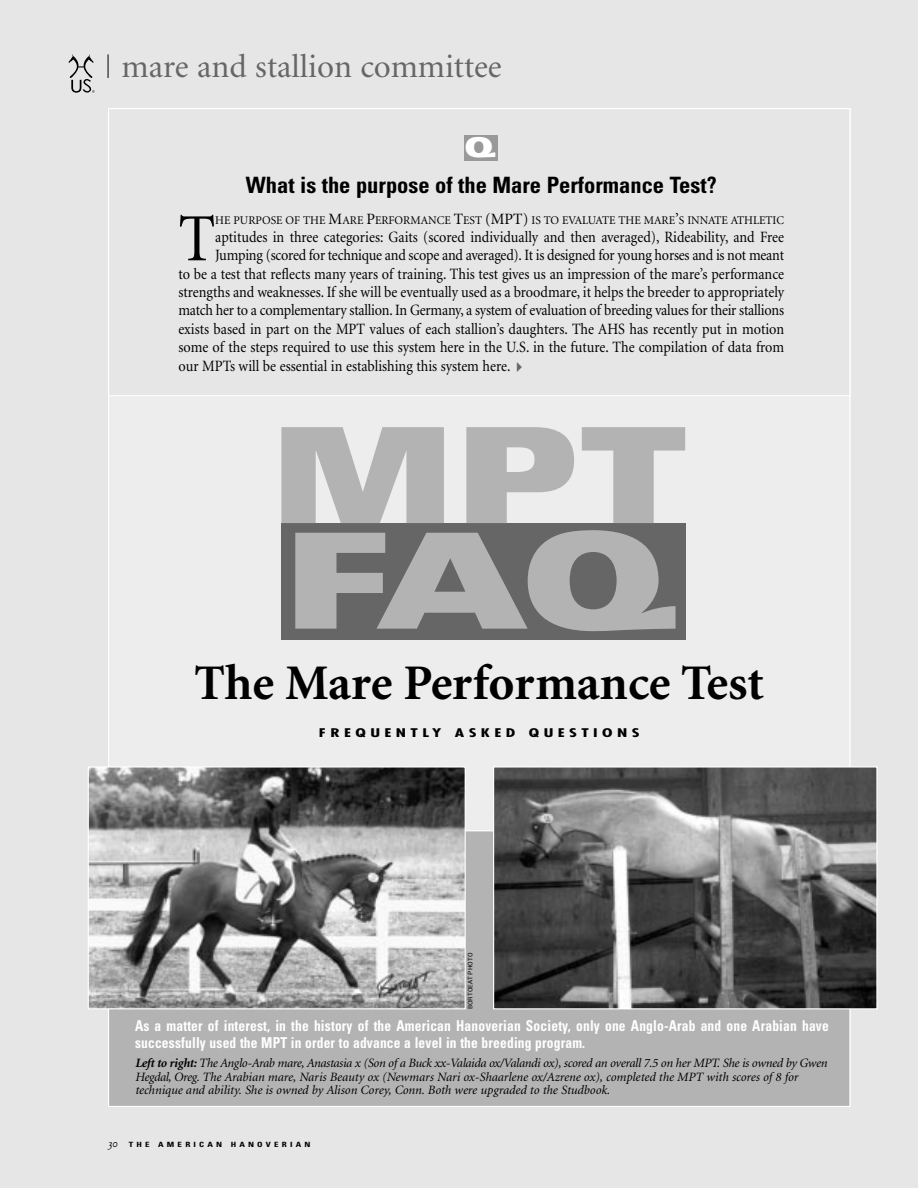
<style>
.page{position:relative;width:918px;height:1188px;background:#e6e6e6}
.page>*{position:absolute;margin:0;border:0;box-sizing:border-box;transform-origin:0 0}
.t1{font:900 expanded 132.9px/105.6px "Univers";letter-spacing:-.015em;color:#b3b3b3}
.t2{font:67.5px "Minion";color:#000;scale:.9 1}
.t3{font:700 49.8px "Minion";color:#000}
.t4{font:33px "Minion";color:#666}
.t5{font:900 expanded 27.15px "Univers";color:#fff}
.t6{font:700 condensed 22.5px "Univers";color:#000}
.t7{font:15.75px "Minion";color:#000;scale:.9 1}
.t8{font:700 condensed 15px/16.5px "Univers";letter-spacing:.015em;color:#fff;scale:.9 1}
.t9{font:italic 12.75px/13.5px "Minion";color:#000}
.t10{font:11.85px "Minion";color:#000}
.t11{font:700 condensed 11.7px "Futura";letter-spacing:.245em;color:#000;scale:1.54 1}
.t12{font:700 condensed 7.2px "Univers";letter-spacing:.355em;color:#000;scale:1.25 1}
.t13{font:condensed 6px "Helvetica";color:#000;scale:1.25 1}
.s1{font-size:15.75px}
.s2{font-weight:700}
.s3{font-family:"FF Scala";font-weight:400;font-style:italic;font-stretch:normal;font-size:10.5px}
</style>
<div class="page">
<div style="left:108px;top:109px;width:742px;height:725px;background:#ededed"></div>
<svg style="left:69px;top:54px;width:25px;height:39px"></svg>
<svg style="left:108px;top:54px;width:1px;height:24px"></svg>
<div style="left:109px;top:831px;width:740px;height:275px;background:#b3b3b3"></div>
<div style="left:109px;top:109px;width:740px;height:286px;background:#e6e6e6"></div>
<div style="left:464px;top:135px;width:34px;height:25px;background:#999"></div>
<div style="left:281px;top:523px;width:404px;height:117px;background:#666"></div>
<img style="left:90px;top:768px;width:374px;height:239px">
<div style="left:88px;top:766px;width:378px;height:243px;border:1px solid #fff"></div>
<img style="left:495px;top:768px;width:381px;height:239px">
<div style="left:493px;top:766px;width:385px;height:243px;border:1px solid #fff"></div>
<h3 class="t4" style="left:122px;top:54px;width:382px">mare and stallion committee</h3>
<h3 class="t5" style="left:465px;top:137px;width:32px">Q</h3>
<h3 class="t6" style="left:246px;top:177px;width:472px">What is the purpose of the Mare Performance Test?</h3>
<h2 class="t2" style="left:178px;top:212px;width:42px">T</h2>
<p class="t10" style="left:215px;top:215px;width:570px">HE PURPOSE OF THE <span class="s1">M</span>ARE <span class="s1">P</span>ERFORMANCE <span class="s1">T</span>EST <span class="s1">(MPT)</span> IS TO EVALUATE THE MARE<span class="s1">’</span>S INNATE ATHLETIC</p>
<p class="t7" style="left:215px;top:231px;width:634px">aptitudes in three categories: Gaits (scored individually and then averaged), Rideability, and Free</p>
<p class="t7" style="left:215px;top:249px;width:634px">Jumping (scored for technique and scope and averaged). It is designed for young horses and is not meant</p>
<p class="t7" style="left:178px;top:267px;width:674px">to be a test that reflects many years of training. This test gives us an impression of the mare’s performance</p>
<p class="t7" style="left:178px;top:286px;width:675px">strengths and weaknesses. If she will be eventually used as a broodmare, it helps the breeder to appropriately</p>
<p class="t7" style="left:178px;top:304px;width:674px">match her to a complementary stallion. In Germany, a system of evaluation of breeding values for their stallions</p>
<p class="t7" style="left:178px;top:323px;width:675px">exists based in part on the MPT values of each stallion’s daughters. The AHS has recently put in motion</p>
<p class="t7" style="left:178px;top:341px;width:675px">some of the steps required to use this system here in the U.S. in the future. The compilation of data from</p>
<p class="t7" style="left:178px;top:359px;width:370px">our MPTs will be essential in establishing this system here.</p>
<h1 class="t1" style="left:271px;top:435px;width:418px">MPT<br>FAQ</h1>
<h3 class="t3" style="left:194px;top:664px;width:571px">The Mare Performance Test</h3>
<p class="t11" style="left:319px;top:728px;width:210px">FREQUENTLY ASKED QUESTIONS</p>
<p class="t13" style="left:468px;top:1009px;width:47px;rotate:-90deg">BORTOEAT PHOTO</p>
<p class="t8" style="left:135px;top:1019px;width:772px">As a matter of interest, in the history of the American Hanoverian Society, only one Anglo-Arab and one Arabian have successfully used the MPT in order to advance a level in the breeding program.</p>
<p class="t9" style="left:135px;top:1057px;width:694px"><span class="s2">Left to right:</span> The Anglo-Arab mare, Anastasia x (Son of a Buck xx-Valaida ox/Valandi ox), scored an overall 7.5 on her MPT. She is owned by Gwen<br>Hegdal, Oreg. The Arabian mare, Naris Beauty ox (Newmars Nari ox-Shaarlene ox/Azrene ox), completed the MPT with scores of 8 for technique and ability. She is owned by Alison Corey, Conn. Both were upgraded to the Studbook.</p>
<p class="t12" style="left:108px;top:1142px;width:163px"><span class="s3">30</span> THE AMERICAN HANOVERIAN</p>
</div>
